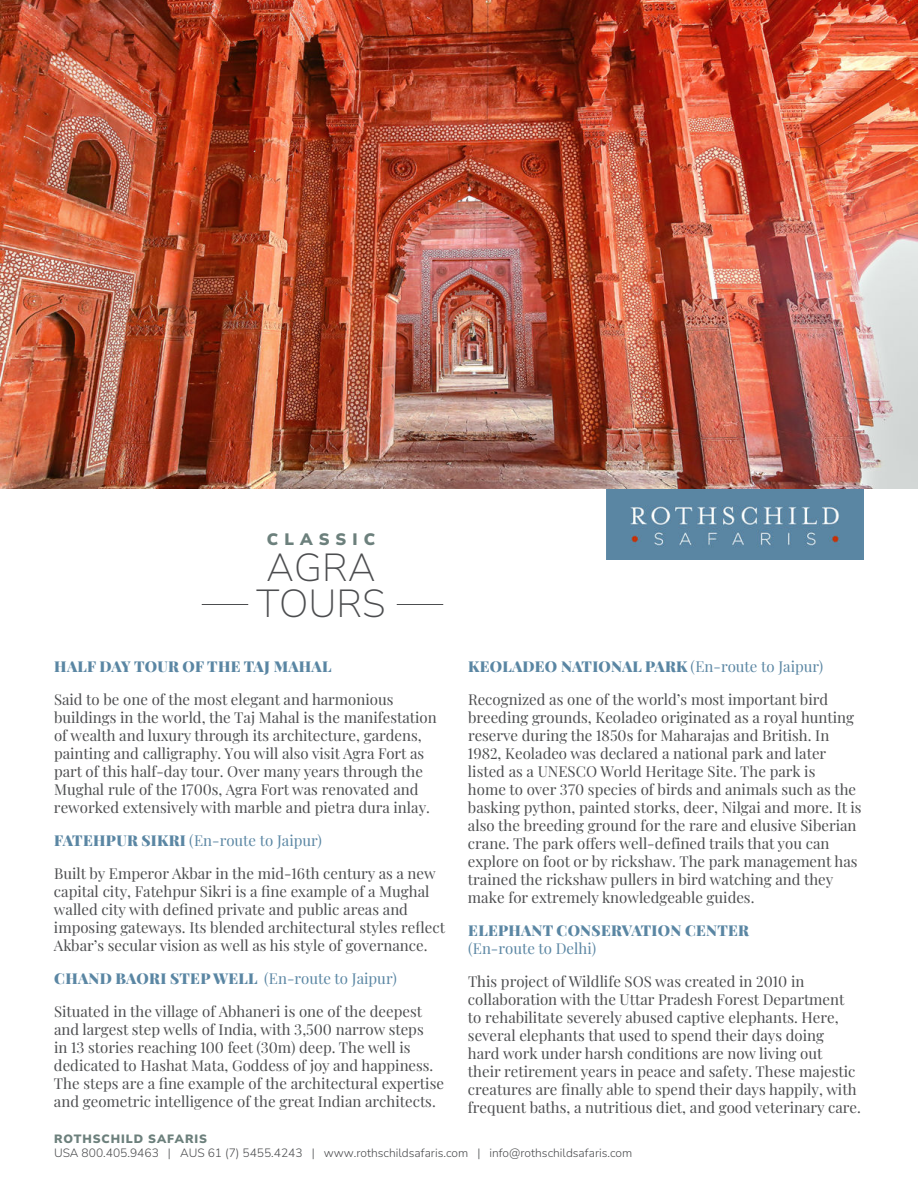
<style>
.page{position:relative;width:918px;height:1188px;background:#fff}
.page>*{position:absolute;margin:0;border:0;box-sizing:border-box;transform-origin:0 0}
.t1{font:200 39px/36px "Nunito Sans 12 pt";color:#4c4d4f}
.t2{font:200 16.5px "Nunito Sans 12 pt";letter-spacing:.37em;color:#6c807c}
.t3{font:15px/18px "Playfair Display";color:#4c4d4f}
.t4{font:900 15px "Playfair Display";letter-spacing:.02em;color:#5a86a3}
.t5{font:15px "Playfair Display";color:#5a86a3}
.t6{font:200 12px "Nunito Sans 12 pt";color:#4c4d4f}
.t7{font:200 12px "Nunito Sans 12 pt";letter-spacing:.075em;color:#6c807c}
.s1{font-weight:900}
.s2{font-weight:400}
</style>
<div class="page">
<hr style="left:202px;top:604px;width:46px;height:1px;background:#4c4d4f">
<hr style="left:397px;top:604px;width:46px;height:1px;background:#4c4d4f">
<img style="left:606px;top:489px;width:258px;height:71px">
<img style="left:0;top:0;width:918px;height:489px">
<p class="t2" style="left:267px;top:533px;width:110px">CLASSIC</p>
<h1 class="t1" style="left:256px;top:552px;width:131px">AGRA<br>TOURS</h1>
<p class="t4" style="left:54px;top:660px;width:279px">HALF DAY TOUR OF THE TAJ MAHAL</p>
<p class="t3" style="left:54px;top:691px;width:384px">Said to be one of the most elegant and harmonious buildings in the world, the Taj Mahal is the manifestation of wealth and luxury through its architecture, gardens, painting and calligraphy. You will also visit Agra Fort as part of this half-day tour. Over many years through the Mughal rule of the 1700s, Agra Fort was renovated and reworked extensively with marble and pietra dura inlay.</p>
<p class="t5" style="left:54px;top:834px;width:269px"><span class="s1">FATEHPUR SIKRI</span> (En-route to Jaipur)</p>
<p class="t3" style="left:54px;top:865px;width:393px">Built by Emperor Akbar in the mid-16th century as a new capital city, Fatehpur Sikri is a fine example of a Mughal walled city with defined private and public areas and imposing gateways. Its blended architectural styles reflect Akbar’s secular vision as well as his style of governance.</p>
<p class="t4" style="left:54px;top:972px;width:344px">CHAND BAORI STEP WELL <span class="s2">(En-route to Jaipur)</span></p>
<p class="t3" style="left:54px;top:1003px;width:391px">Situated in the village of Abhaneri is one of the deepest and largest step wells of India, with 3,500 narrow steps<br>in 13 stories reaching 100 feet (30m) deep. The well is dedicated to Hashat Mata, Goddess of joy and happiness.<br>The steps are a fine example of the architectural expertise and geometric intelligence of the great Indian architects.</p>
<p class="t4" style="left:468px;top:660px;width:356px">KEOLADEO NATIONAL PARK <span class="s2">(En-route to Jaipur)</span></p>
<p class="t3" style="left:468px;top:691px;width:395px">Recognized as one of the world’s most important bird breeding grounds, Keoladeo originated as a royal hunting reserve during the 1850s for Maharajas and British. In 1982, Keoladeo was declared a national park and later listed as a UNESCO World Heritage Site. The park is<br>home to over 370 species of birds and animals such as the basking python, painted storks, deer, Nilgai and more. It is also the breeding ground for the rare and elusive Siberian crane. The park offers well-defined trails that you can explore on foot or by rickshaw. The park management has trained the rickshaw pullers in bird watching and they make for extremely knowledgeable guides.</p>
<p class="t4" style="left:468px;top:924px;width:282px">ELEPHANT CONSERVATION CENTER</p>
<p class="t5" style="left:468px;top:942px;width:130px">(En-route to Delhi)</p>
<p class="t3" style="left:468px;top:973px;width:394px">This project of Wildlife SOS was created in 2010 in collaboration with the Uttar Pradesh Forest Department to rehabilitate severely abused captive elephants. Here, several elephants that used to spend their days doing<br>hard work under harsh conditions are now living out<br>their retirement years in peace and safety. These majestic creatures are finally able to spend their days happily, with frequent baths, a nutritious diet, and good veterinary care.</p>
<p class="t7" style="left:54px;top:1134px;width:154px">ROTHSCHILD SAFARIS</p>
<p class="t6" style="left:54px;top:1149px;width:580px">USA 800.405.9463 | AUS 61 (7) 5455.4243 | www.rothschildsafaris.com | info@rothschildsafaris.com</p>
</div>
